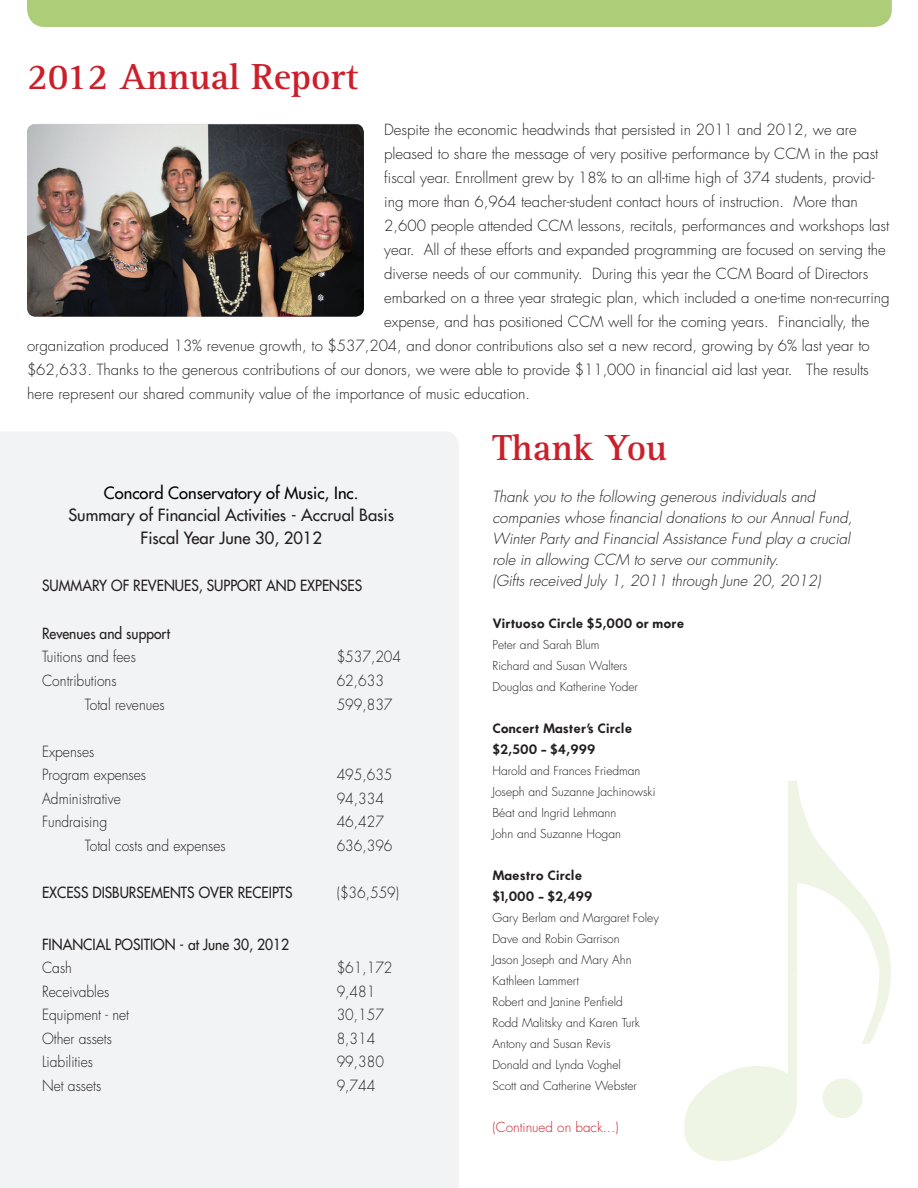
<style>
.page{position:relative;width:918px;height:1188px;background:#fff}
.page>*{position:absolute;margin:0;border:0;box-sizing:border-box;transform-origin:0 0}
.t1{font:700 37.5px "Rotis Serif";color:#cb202b}
.t2{font:16.5px "Futura";color:#231f20}
.t3{font:16.5px "Futura";color:#000}
.t4{font:300 15px "Futura";color:#231f20}
.t5{font:300 15px "Futura";color:#231f20;scale:.92 1}
.t6{font:italic 300 15px/21px "Futura";color:#231f20}
.t7{font:15px "Futura";color:#231f20;scale:.92 1}
.t8{font:300 13.5px "Futura";color:#cb202b}
.t9{font:300 12px "Futura";color:#231f20}
.t10{font:600 12px/21px "Futura";color:#231f20}
</style>
<div class="page">
<svg style="left:684px;top:781px;width:207px;height:380px"></svg>
<div style="left:27px;top:0;width:865px;height:27px;background:#aecd79"></div>
<img style="left:27px;top:124px;width:337px;height:193px">
<div style="left:0;top:432px;width:459px;height:756px;background:#f2f3f4"></div>
<p class="t1" style="left:27px;top:54px;width:332px">2012 Annual Report</p>
<p class="t4" style="left:384px;top:120px;width:474px">Despite the economic headwinds that persisted in 2011 and 2012, we are</p>
<p class="t4" style="left:384px;top:144px;width:496px">pleased to share the message of very positive performance by CCM in the past</p>
<p class="t4" style="left:384px;top:168px;width:492px">fiscal year. Enrollment grew by 18% to an all-time high of 374 students, provid-</p>
<p class="t4" style="left:384px;top:192px;width:475px">ing more than 6,964 teacher-student contact hours of instruction. More than</p>
<p class="t4" style="left:384px;top:216px;width:506px">2,600 people attended CCM lessons, recitals, performances and workshops last</p>
<p class="t4" style="left:384px;top:240px;width:503px">year. All of these efforts and expanded programming are focused on serving the</p>
<p class="t4" style="left:384px;top:264px;width:486px">diverse needs of our community. During this year the CCM Board of Directors</p>
<p class="t4" style="left:384px;top:288px;width:507px">embarked on a three year strategic plan, which included a one-time non-recurring</p>
<p class="t4" style="left:384px;top:312px;width:487px">expense, and has positioned CCM well for the coming years. Financially, the</p>
<p class="t4" style="left:27px;top:336px;width:844px">organization produced 13% revenue growth, to $537,204, and donor contributions also set a new record, growing by 6% last year to</p>
<p class="t4" style="left:27px;top:360px;width:843px">$62,633. Thanks to the generous contributions of our donors, we were able to provide $11,000 in financial aid last year. The results</p>
<p class="t4" style="left:27px;top:384px;width:505px">here represent our shared community value of the importance of music education.</p>
<p class="t3" style="left:104px;top:482px;width:256px">Concord Conservatory of Music, Inc.</p>
<p class="t2" style="left:68px;top:504px;width:327px">Summary of Financial Activities - Accrual Basis</p>
<p class="t2" style="left:141px;top:527px;width:183px">Fiscal Year June 30, 2012</p>
<p class="t7" style="left:42px;top:576px;width:349px">SUMMARY OF REVENUES, SUPPORT AND EXPENSES</p>
<p class="t7" style="left:42px;top:624px;width:141px">Revenues and support</p>
<p class="t5" style="left:42px;top:647px;width:103px">Tuitions and fees</p>
<p class="t5" style="left:337px;top:647px;width:71px">$537,204</p>
<p class="t5" style="left:42px;top:671px;width:83px">Contributions</p>
<p class="t5" style="left:337px;top:671px;width:53px">62,633</p>
<p class="t5" style="left:85px;top:694px;width:88px">Total revenues</p>
<p class="t5" style="left:337px;top:694px;width:62px">599,837</p>
<p class="t5" style="left:42px;top:741px;width:58px">Expenses</p>
<p class="t5" style="left:42px;top:765px;width:114px">Program expenses</p>
<p class="t5" style="left:337px;top:765px;width:62px">495,635</p>
<p class="t5" style="left:42px;top:789px;width:87px">Administrative</p>
<p class="t5" style="left:337px;top:789px;width:53px">94,334</p>
<p class="t5" style="left:42px;top:812px;width:72px">Fundraising</p>
<p class="t5" style="left:337px;top:812px;width:53px">46,427</p>
<p class="t5" style="left:85px;top:836px;width:154px">Total costs and expenses</p>
<p class="t5" style="left:337px;top:836px;width:62px">636,396</p>
<p class="t7" style="left:42px;top:883px;width:274px">EXCESS DISBURSEMENTS OVER RECEIPTS</p>
<p class="t5" style="left:337px;top:883px;width:69px">($36,559)</p>
<p class="t7" style="left:42px;top:934px;width:270px">FINANCIAL POSITION - at June 30, 2012</p>
<p class="t5" style="left:42px;top:958px;width:34px">Cash</p>
<p class="t5" style="left:337px;top:958px;width:62px">$61,172</p>
<p class="t5" style="left:42px;top:982px;width:75px">Receivables</p>
<p class="t5" style="left:337px;top:982px;width:43px">9,481</p>
<p class="t5" style="left:42px;top:1005px;width:96px">Equipment - net</p>
<p class="t5" style="left:337px;top:1005px;width:53px">30,157</p>
<p class="t5" style="left:42px;top:1029px;width:78px">Other assets</p>
<p class="t5" style="left:337px;top:1029px;width:43px">8,314</p>
<p class="t5" style="left:42px;top:1052px;width:57px">Liabilities</p>
<p class="t5" style="left:337px;top:1052px;width:53px">99,380</p>
<p class="t5" style="left:42px;top:1076px;width:66px">Net assets</p>
<p class="t5" style="left:337px;top:1076px;width:43px">9,744</p>
<p class="t1" style="left:492px;top:425px;width:176px">Thank You</p>
<p class="t6" style="left:492px;top:486px;width:361px">Thank you to the following generous individuals and companies whose financial donations to our Annual Fund, Winter Party and Financial Assistance Fund play a crucial role in allowing CCM to serve our community.</p>
<p class="t6" style="left:492px;top:570px;width:330px">(Gifts received July 1, 2011 through June 20, 2012)</p>
<p class="t10" style="left:492px;top:612px;width:193px">Virtuoso Circle $5,000 or more</p>
<p class="t9" style="left:492px;top:637px;width:108px">Peter and Sarah Blum</p>
<p class="t9" style="left:492px;top:658px;width:136px">Richard and Susan Walters</p>
<p class="t9" style="left:492px;top:679px;width:147px">Douglas and Katherine Yoder</p>
<p class="t10" style="left:492px;top:717px;width:141px">Concert Master’s Circle $2,500 - $4,999</p>
<p class="t9" style="left:492px;top:763px;width:150px">Harold and Frances Friedman</p>
<p class="t9" style="left:492px;top:784px;width:165px">Joseph and Suzanne Jachinowski</p>
<p class="t9" style="left:492px;top:805px;width:125px">Béat and Ingrid Lehmann</p>
<p class="t9" style="left:492px;top:826px;width:130px">John and Suzanne Hogan</p>
<p class="t10" style="left:492px;top:864px;width:101px">Maestro Circle $1,000 - $2,499</p>
<p class="t9" style="left:492px;top:910px;width:168px">Gary Berlam and Margaret Foley</p>
<p class="t9" style="left:492px;top:931px;width:129px">Dave and Robin Garrison</p>
<p class="t9" style="left:492px;top:952px;width:141px">Jason Joseph and Mary Ahn</p>
<p class="t9" style="left:492px;top:973px;width:88px">Kathleen Lammert</p>
<p class="t9" style="left:492px;top:994px;width:132px">Robert and Janine Penfield</p>
<p class="t9" style="left:492px;top:1015px;width:149px">Rodd Malitsky and Karen Turk</p>
<p class="t9" style="left:492px;top:1036px;width:120px">Antony and Susan Revis</p>
<p class="t9" style="left:492px;top:1057px;width:130px">Donald and Lynda Voghel</p>
<p class="t9" style="left:492px;top:1078px;width:146px">Scott and Catherine Webster</p>
<p class="t8" style="left:492px;top:1118px;width:128px">(Continued on back...)</p>
</div>
